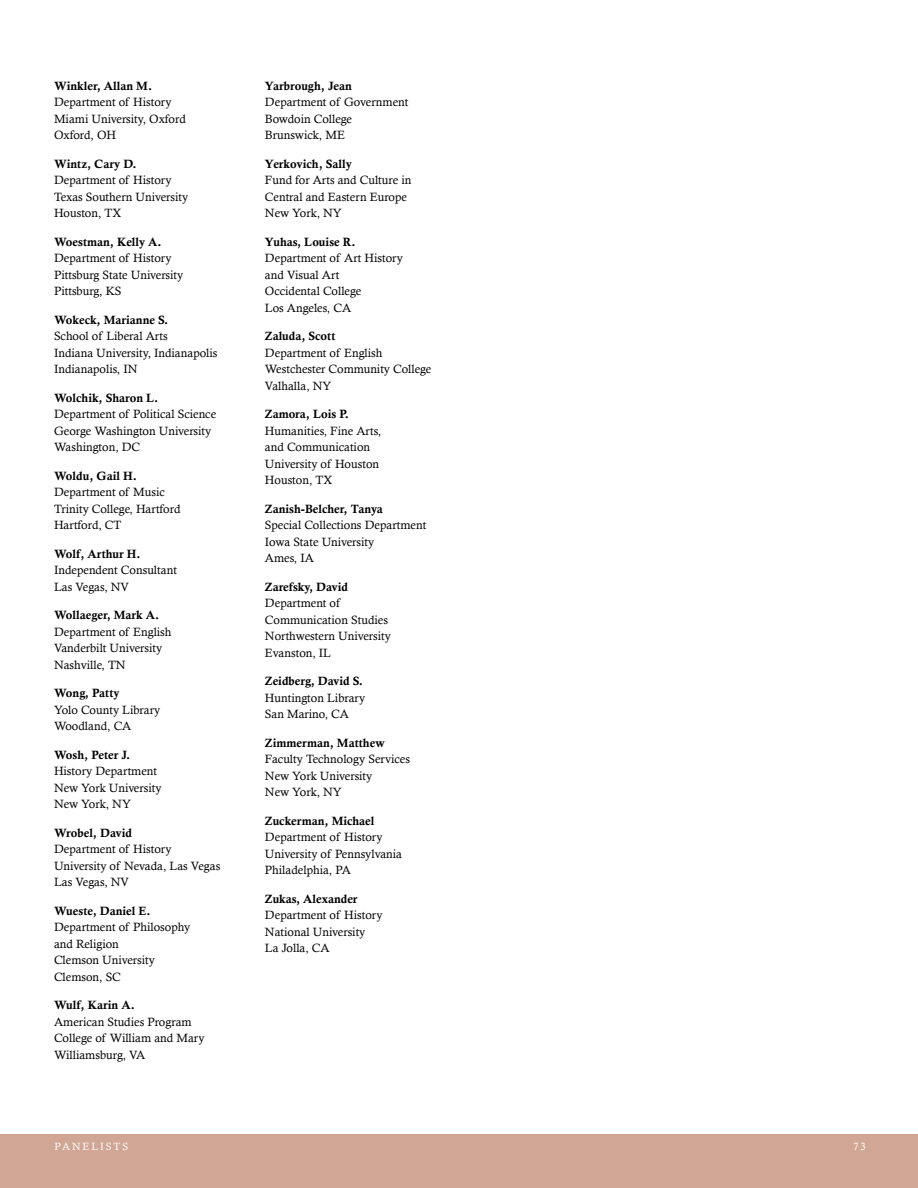
<style>
.page{position:relative;width:918px;height:1188px;background:#fff}
.page>*{position:absolute;margin:0;border:0;box-sizing:border-box;transform-origin:0 0}
.t1{font:12px/16.5px "Calisto";color:#000}
.t2{font:12px "Calis MT Bol";color:#000}
.t3{font:10.5px "Calisto";letter-spacing:.18em;color:#fff}
</style>
<div class="page">
<div style="left:1px;top:1134px;width:917px;height:54px;background:#d2a695"></div>
<p class="t2" style="left:54px;top:79px;width:100px">Winkler, Allan M.</p>
<p class="t1" style="left:54px;top:94px;width:133px">Department of History<br>Miami University, Oxford<br>Oxford, OH</p>
<p class="t2" style="left:54px;top:157px;width:84px">Wintz, Cary D.</p>
<p class="t1" style="left:54px;top:172px;width:136px">Department of History<br>Texas Southern University<br>Houston, TX</p>
<p class="t2" style="left:54px;top:235px;width:109px">Woestman, Kelly A.</p>
<p class="t1" style="left:54px;top:250px;width:131px">Department of History<br>Pittsburg State University<br>Pittsburg, KS</p>
<p class="t2" style="left:54px;top:313px;width:116px">Wokeck, Marianne S.</p>
<p class="t1" style="left:54px;top:328px;width:165px">School of Liberal Arts<br>Indiana University, Indianapolis<br>Indianapolis, IN</p>
<p class="t2" style="left:54px;top:391px;width:106px">Wolchik, Sharon L.</p>
<p class="t1" style="left:54px;top:406px;width:164px">Department of Political Science<br>George Washington University<br>Washington, DC</p>
<p class="t2" style="left:54px;top:469px;width:84px">Woldu, Gail H.</p>
<p class="t1" style="left:54px;top:484px;width:128px">Department of Music<br>Trinity College, Hartford<br>Hartford, CT</p>
<p class="t2" style="left:54px;top:547px;width:88px">Wolf, Arthur H.</p>
<p class="t1" style="left:54px;top:562px;width:124px">Independent Consultant<br>Las Vegas, NV</p>
<p class="t2" style="left:54px;top:608px;width:107px">Wollaeger, Mark A.</p>
<p class="t1" style="left:54px;top:623px;width:119px">Department of English<br>Vanderbilt University<br>Nashville, TN</p>
<p class="t2" style="left:54px;top:686px;width:67px">Wong, Patty</p>
<p class="t1" style="left:54px;top:701px;width:108px">Yolo County Library<br>Woodland, CA</p>
<p class="t2" style="left:54px;top:748px;width:78px">Wosh, Peter J.</p>
<p class="t1" style="left:54px;top:763px;width:109px">History Department<br>New York University<br>New York, NY</p>
<p class="t2" style="left:54px;top:826px;width:80px">Wrobel, David</p>
<p class="t1" style="left:54px;top:841px;width:168px">Department of History<br>University of Nevada, Las Vegas<br>Las Vegas, NV</p>
<p class="t2" style="left:54px;top:904px;width:98px">Wueste, Daniel E.</p>
<p class="t1" style="left:54px;top:919px;width:138px">Department of Philosophy and Religion<br>Clemson University<br>Clemson, SC</p>
<p class="t2" style="left:54px;top:998px;width:82px">Wulf, Karin A.</p>
<p class="t1" style="left:54px;top:1013px;width:152px">American Studies Program<br>College of William and Mary<br>Williamsburg, VA</p>
<p class="t2" style="left:265px;top:79px;width:88px">Yarbrough, Jean</p>
<p class="t1" style="left:265px;top:94px;width:145px">Department of Government<br>Bowdoin College<br>Brunswick, ME</p>
<p class="t2" style="left:265px;top:157px;width:88px">Yerkovich, Sally</p>
<p class="t1" style="left:265px;top:172px;width:148px">Fund for Arts and Culture in<br>Central and Eastern Europe<br>New York, NY</p>
<p class="t2" style="left:265px;top:235px;width:92px">Yuhas, Louise R.</p>
<p class="t1" style="left:265px;top:250px;width:140px">Department of Art History and Visual Art<br>Occidental College<br>Los Angeles, CA</p>
<p class="t2" style="left:265px;top:329px;width:72px">Zaluda, Scott</p>
<p class="t1" style="left:265px;top:344px;width:168px">Department of English<br>Westchester Community College<br>Valhalla, NY</p>
<p class="t2" style="left:265px;top:407px;width:85px">Zamora, Lois P.</p>
<p class="t1" style="left:265px;top:422px;width:118px">Humanities, Fine Arts, and Communication<br>University of Houston<br>Houston, TX</p>
<p class="t2" style="left:265px;top:502px;width:120px">Zanish-Belcher, Tanya</p>
<p class="t1" style="left:265px;top:517px;width:163px">Special Collections Department<br>Iowa State University<br>Ames, IA</p>
<p class="t2" style="left:265px;top:580px;width:85px">Zarefsky, David</p>
<p class="t1" style="left:265px;top:595px;width:127px">Department of<br>Communication Studies<br>Northwestern University<br>Evanston, IL</p>
<p class="t2" style="left:265px;top:674px;width:100px">Zeidberg, David S.</p>
<p class="t1" style="left:265px;top:689px;width:102px">Huntington Library<br>San Marino, CA</p>
<p class="t2" style="left:265px;top:736px;width:122px">Zimmerman, Matthew</p>
<p class="t1" style="left:265px;top:751px;width:147px">Faculty Technology Services<br>New York University<br>New York, NY</p>
<p class="t2" style="left:265px;top:814px;width:111px">Zuckerman, Michael</p>
<p class="t1" style="left:265px;top:829px;width:139px">Department of History<br>University of Pennsylvania<br>Philadelphia, PA</p>
<p class="t2" style="left:265px;top:892px;width:94px">Zukas, Alexander</p>
<p class="t1" style="left:265px;top:907px;width:119px">Department of History<br>National University<br>La Jolla, CA</p>
<p class="t3" style="left:55px;top:1141px;width:75px">PANELISTS</p>
<p class="t3" style="left:853px;top:1141px;width:14px">73</p>
</div>
